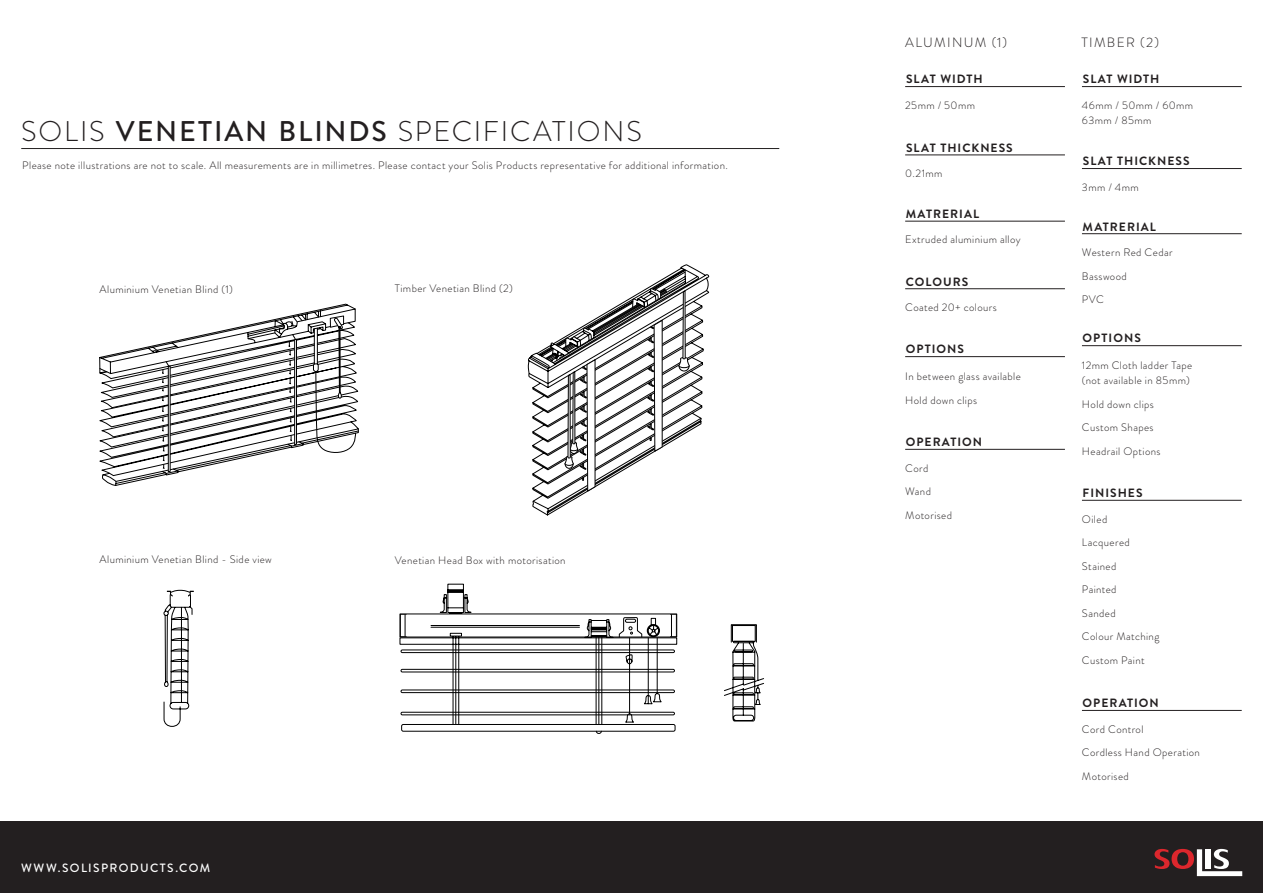
<style>
.page{position:relative;width:1263px;height:893px;background:#fff}
.page>*{position:absolute;margin:0;border:0;box-sizing:border-box;transform-origin:0 0}
.t1{font:300 28.5px "Brandon Grotesque";letter-spacing:.065em;color:#231f20}
.t2{font:300 13.5px "Brandon Grotesque";letter-spacing:.1em;color:#231f20}
.t3{font:700 12px "Brandon Grotesque";letter-spacing:.085em;color:#231f20}
.t4{font:500 12px "Brandon Grotesque";letter-spacing:.11em;color:#fff}
.t5{font:300 10.8px/23.5px "Brandon Grotesque";letter-spacing:.035em;color:#231f20}
.s1{font-weight:500}
</style>
<div class="page">
<div style="left:0;top:822px;width:1263px;height:71px;background:#231f20"></div>
<svg style="left:1154px;top:849px;width:88px;height:27px"></svg>
<hr style="left:21px;top:148px;width:758px;height:1px;background:#231f20">
<svg style="left:400px;top:584px;width:277px;height:150px"></svg>
<svg style="left:99px;top:304px;width:260px;height:182px"></svg>
<svg style="left:528px;top:265px;width:181px;height:250px"></svg>
<svg style="left:545px;top:270px;width:144px;height:222px"></svg>
<svg style="left:164px;top:590px;width:30px;height:137px"></svg>
<svg style="left:724px;top:624px;width:40px;height:98px"></svg>
<hr style="left:905px;top:86px;width:160px;height:1px;background:#231f20">
<hr style="left:1082px;top:86px;width:160px;height:1px;background:#231f20">
<hr style="left:905px;top:155px;width:160px;height:1px;background:#231f20">
<hr style="left:1082px;top:168px;width:160px;height:1px;background:#231f20">
<hr style="left:905px;top:221px;width:160px;height:1px;background:#231f20">
<hr style="left:1082px;top:233px;width:160px;height:1px;background:#231f20">
<hr style="left:905px;top:288px;width:160px;height:1px;background:#231f20">
<hr style="left:905px;top:356px;width:160px;height:1px;background:#231f20">
<hr style="left:1082px;top:345px;width:160px;height:1px;background:#231f20">
<hr style="left:1082px;top:500px;width:160px;height:1px;background:#231f20">
<hr style="left:905px;top:449px;width:160px;height:1px;background:#231f20">
<hr style="left:1082px;top:710px;width:160px;height:1px;background:#231f20">
<p class="t1" style="left:21px;top:112px;width:622px">SOLIS <span class="s1">VENETIAN BLINDS</span> SPECIFICATIONS</p>
<p class="t5" style="left:22px;top:154px;width:707px">Please note illustrations are not to scale. All measurements are in millimetres. Please contact your Solis Products representative for additional information.</p>
<p class="t5" style="left:100px;top:278px;width:135px">Aluminium Venetian Blind (1)</p>
<p class="t5" style="left:395px;top:277px;width:120px">Timber Venetian Blind (2)</p>
<p class="t5" style="left:100px;top:547px;width:174px">Aluminium Venetian Blind - Side view</p>
<p class="t5" style="left:395px;top:548px;width:172px">Venetian Head Box with motorisation</p>
<p class="t4" style="left:21px;top:859px;width:190px">WWW.SOLISPRODUCTS.COM</p>
<p class="t2" style="left:905px;top:33px;width:103px">ALUMINUM (1)</p>
<p class="t2" style="left:1081px;top:33px;width:79px">TIMBER (2)</p>
<p class="t3" style="left:906px;top:71px;width:78px">SLAT WIDTH</p>
<p class="t3" style="left:1083px;top:71px;width:78px">SLAT WIDTH</p>
<p class="t5" style="left:905px;top:93px;width:71px">25mm / 50mm</p>
<p class="t5" style="left:1082px;top:98px;width:113px;line-height:15px">46mm / 50mm / 60mm<br>63mm / 85mm</p>
<p class="t3" style="left:906px;top:139px;width:108px">SLAT THICKNESS</p>
<p class="t5" style="left:905px;top:162px;width:39px">0.21mm</p>
<p class="t3" style="left:906px;top:205px;width:75px">MATRERIAL</p>
<p class="t5" style="left:905px;top:228px;width:117px">Extruded aluminium alloy</p>
<p class="t3" style="left:906px;top:273px;width:64px">COLOURS</p>
<p class="t5" style="left:905px;top:296px;width:93px">Coated 20+ colours</p>
<p class="t3" style="left:906px;top:341px;width:60px">OPTIONS</p>
<p class="t3" style="left:1083px;top:153px;width:108px">SLAT THICKNESS</p>
<p class="t5" style="left:1082px;top:175px;width:58px">3mm / 4mm</p>
<p class="t3" style="left:1082px;top:218px;width:75px">MATRERIAL</p>
<p class="t5" style="left:1082px;top:241px;width:92px">Western Red Cedar<br>Basswood<br>PVC</p>
<p class="t3" style="left:1083px;top:330px;width:60px">OPTIONS</p>
<p class="t5" style="left:905px;top:365px;width:117px">In between glass available<br>Hold down clips</p>
<p class="t5" style="left:1082px;top:358px;width:112px;line-height:15px">12mm Cloth ladder Tape (not available in 85mm)</p>
<p class="t5" style="left:1082px;top:392px;width:80px">Hold down clips<br>Custom Shapes<br>Headrail Options</p>
<p class="t3" style="left:906px;top:434px;width:78px">OPERATION</p>
<p class="t5" style="left:905px;top:456px;width:48px">Cord<br>Wand<br>Motorised</p>
<p class="t3" style="left:1083px;top:485px;width:61px">FINISHES</p>
<p class="t5" style="left:1082px;top:507px;width:79px">Oiled<br>Lacquered<br>Stained<br>Painted<br>Sanded<br>Colour Matching<br>Custom Paint</p>
<p class="t3" style="left:1083px;top:695px;width:78px">OPERATION</p>
<p class="t5" style="left:1082px;top:717px;width:120px">Cord Control<br>Cordless Hand Operation<br>Motorised</p>
</div>
